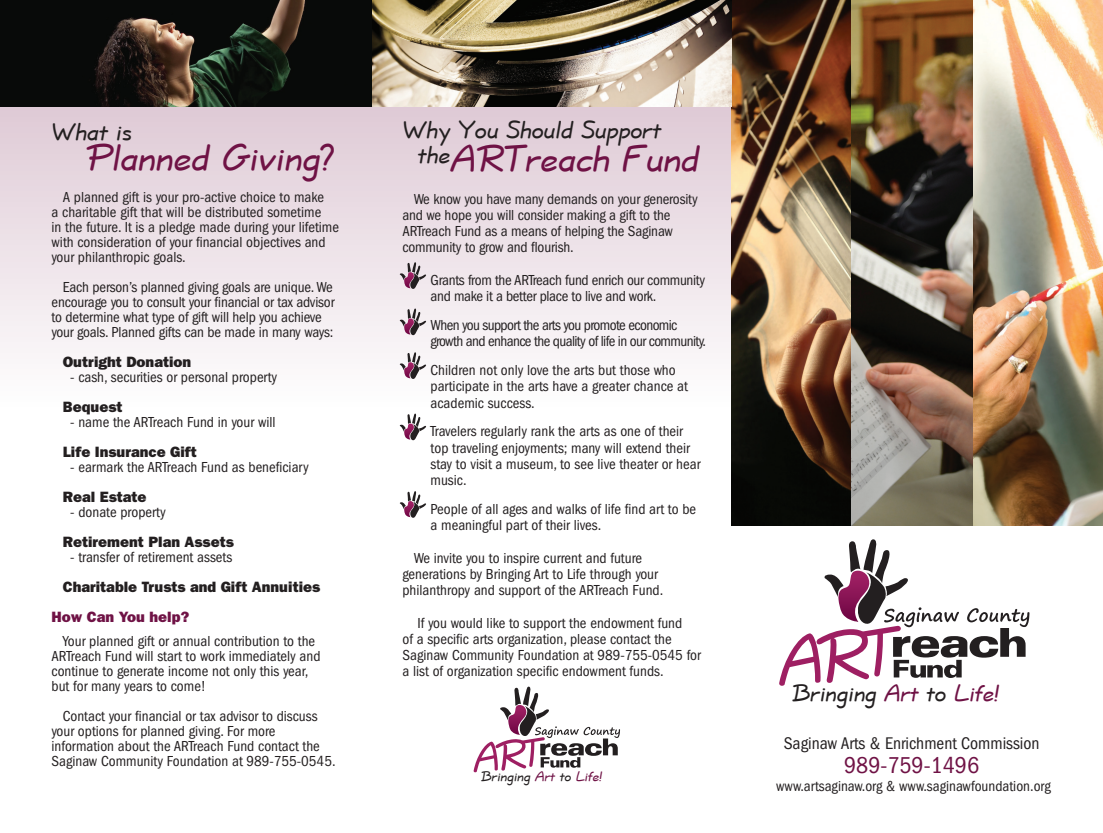
<style>
.page{position:relative;width:1103px;height:833px;background:#fff}
.page>*{position:absolute;margin:0;border:0;box-sizing:border-box;transform-origin:0 0}
.t1{font:700 41.25px "Jolt";color:#6f1245}
.t2{font:700 27.5px "Jolt";color:#231f20}
.t3{font:700 26.25px "Jolt";color:#231f20}
.t4{font:condensed 23.75px "ITC Franklin Gothic Std";color:#6f1245}
.t5{font:condensed 17.5px "ITC Franklin Gothic Std";color:#231f20}
.t6{font:700 15.38px "Jolt";color:#231f20}
.t7{font:condensed 15px/16.2px "ITC Franklin Gothic Std";color:#231f20}
.t8{font:15px "ITC Franklin Gothic Std Hvy";color:#231f20}
.t9{font:condensed 15px/16.2px "ITC Franklin Gothic Std";letter-spacing:-.04em;color:#231f20}
.t10{font:condensed 15px/16.2px "ITC Franklin Gothic Std";letter-spacing:-.02em;color:#231f20}
.t11{font:15px "ITC Franklin Gothic Std Hvy";color:#6f1245}
.s1{color:#6f1245}
</style>
<div class="page">
<div style="left:0;top:99px;width:731px;height:311px;background:linear-gradient(to bottom,#dec9d4,#fefffe)"></div>
<img style="left:731px;top:0;width:121px;height:526px">
<img style="left:852px;top:0;width:250px;height:526px">
<svg style="left:779px;top:539px;width:250px;height:146px"></svg>
<img style="left:0;top:0;width:731px;height:107px">
<svg style="left:473px;top:686px;width:147px;height:86px"></svg>
<svg style="left:399px;top:491px;width:27px;height:27px"></svg>
<svg style="left:437px;top:153px;width:40px;height:16px"></svg>
<svg style="left:429px;top:199px;width:48px;height:29px"></svg>
<svg style="left:399px;top:243px;width:78px;height:93px"></svg>
<svg style="left:399px;top:352px;width:78px;height:46px"></svg>
<svg style="left:399px;top:413px;width:28px;height:28px"></svg>
<h2 class="t2" style="left:52px;top:118px;width:82px">What is</h2>
<h1 class="t1" style="left:86px;top:137px;width:250px">Planned Giving?</h1>
<p class="t7" style="left:52px;top:189px;width:289px;line-height:15px;text-indent:11px">A planned gift is your pro-active choice to make<br>a charitable gift that will be distributed sometime<br>in the future. It is a pledge made during your lifetime with consideration of your financial objectives and your philanthropic goals.</p>
<p class="t7" style="left:52px;top:279px;width:284px;line-height:15px;text-indent:11px">Each person’s planned giving goals are unique. We encourage you to consult your financial or tax advisor to determine what type of gift will help you achieve your goals. Planned gifts can be made in many ways:</p>
<p class="t8" style="left:63px;top:353px;width:130px">Outright Donation</p>
<p class="t7" style="left:70px;top:369px;width:208px">- cash, securities or personal property</p>
<p class="t8" style="left:63px;top:398px;width:61px">Bequest</p>
<p class="t7" style="left:70px;top:414px;width:207px">- name the ARTreach Fund in your will</p>
<p class="t8" style="left:63px;top:443px;width:136px">Life Insurance Gift</p>
<p class="t7" style="left:70px;top:459px;width:240px">- earmark the ARTreach Fund as beneficiary</p>
<p class="t8" style="left:63px;top:488px;width:85px">Real Estate</p>
<p class="t7" style="left:70px;top:504px;width:97px">- donate property</p>
<p class="t8" style="left:63px;top:533px;width:172px">Retirement Plan Assets</p>
<p class="t7" style="left:70px;top:549px;width:163px">- transfer of retirement assets</p>
<p class="t8" style="left:63px;top:578px;width:259px">Charitable Trusts and Gift Annuities</p>
<p class="t11" style="left:52px;top:608px;width:139px">How Can You help?</p>
<p class="t7" style="left:52px;top:633px;width:270px;line-height:15px;text-indent:11px">Your planned gift or annual contribution to the ARTreach Fund will start to work immediately and continue to generate income not only this year, but for many years to come!</p>
<p class="t7" style="left:52px;top:708px;width:285px;line-height:15px;text-indent:11px">Contact your financial or tax advisor to discuss your options for planned giving. For more information about the ARTreach Fund contact the Saginaw Community Foundation at 989-755-0545.</p>
<h2 class="t2" style="left:402px;top:115px;width:261px">Why You Should Support</h2>
<h1 class="t1" style="left:418px;top:137px;width:284px"><sup>the</sup>ARTreach Fund</h1>
<p class="t7" style="left:402px;top:191px;width:297px;text-indent:11px">We know you have many demands on your generosity and we hope you will consider making a gift to the ARTreach Fund as a means of helping the Saginaw community to grow and flourish.</p>
<p class="t10" style="left:430px;top:272px;width:276px">Grants from the ARTreach fund enrich our community and make it a better place to live and work.</p>
<p class="t9" style="left:430px;top:317px;width:277px">When you support the arts you promote economic growth and enhance the quality of life in our community.</p>
<p class="t7" style="left:430px;top:362px;width:259px">Children not only love the arts but those who participate in the arts have a greater chance at academic success.</p>
<p class="t7" style="left:430px;top:423px;width:271px">Travelers regularly rank the arts as one of their top traveling enjoyments; many will extend their stay to visit a museum, to see live theater or hear music.</p>
<p class="t7" style="left:430px;top:501px;width:267px">People of all ages and walks of life find art to be a meaningful part of their lives.</p>
<p class="t7" style="left:402px;top:549px;width:262px;text-indent:11px">We invite you to inspire current and future generations by Bringing Art to Life through your philanthropy and support of the ARTreach Fund.</p>
<p class="t7" style="left:402px;top:614px;width:300px;text-indent:15px">If you would like to support the endowment fund<br>of a specific arts organization, please contact the Saginaw Community Foundation at 989-755-0545 for a list of organization specific endowment funds.</p>
<p class="t6" style="left:481px;top:768px;width:123px">Bringing <span class="s1">Art</span> to <span class="s1">Life!</span></p>
<h3 class="t3" style="left:793px;top:679px;width:209px">Bringing <span class="s1">Art</span> to <span class="s1">Life!</span></h3>
<p class="t5" style="left:783px;top:733px;width:257px">Saginaw Arts &amp; Enrichment Commission</p>
<h3 class="t4" style="left:844px;top:751px;width:137px">989-759-1496</h3>
<p class="t7" style="left:776px;top:777px;width:276px">www.artsaginaw.org &amp; www.saginawfoundation.org</p>
</div>
